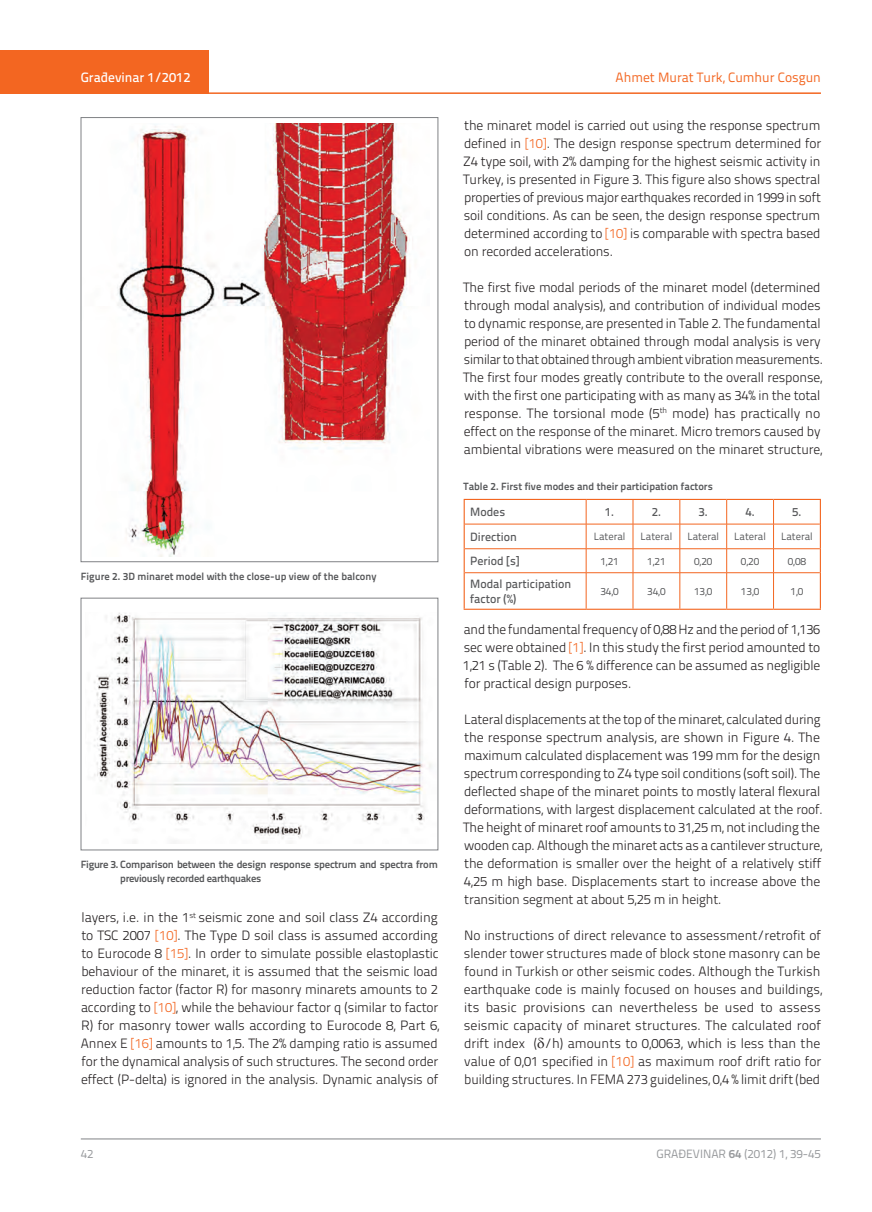
<style>
.page{position:relative;width:872px;height:1212px;background:#fff}
.page>*{position:absolute;margin:0;border:0;box-sizing:border-box;transform-origin:0 0}
.t1{font:300 13.5px/18px "Titillium Text 22 L";letter-spacing:-.01em;color:#231f20}
.t2{font:13.5px "Titillium Text 22 L";color:#f36621}
.t3{font:500 13.5px "Titillium Text 22 L";color:#fff}
.t4{font:500 12px/15px "Titillium Text 22 L";color:#57585a}
.t5{font:12px "Titillium Text 22 L";color:#97999c}
.t6{font:700 10.5px "Titillium Text 22 L";color:#57585a}
.t7{font:700 10.5px/13.5px "Titillium Text 22 L";letter-spacing:-.02em;color:#57585a}
.t8{font:10.5px "Titillium Text 22 L";color:#57585a}
.s1{color:#f36621}
.s2{font-weight:700}
</style>
<div class="page">
<div style="left:0;top:50px;width:208px;height:44px;background:#f36621"></div>
<hr style="left:0;top:92px;width:821px;height:2px;background:#f36621">
<hr style="left:81px;top:1139px;width:740px;height:1px;background:#808285">
<img style="left:117px;top:124px;width:293px;height:432px">
<div style="left:81px;top:598px;width:357px;height:252px;border:1px solid #808285"></div>
<img style="left:94px;top:612px;width:338px;height:232px">
<hr style="left:465px;top:524px;width:121px;height:1px;background:#f36621">
<hr style="left:586px;top:524px;width:47px;height:1px;background:#f36621">
<hr style="left:633px;top:524px;width:47px;height:1px;background:#f36621">
<hr style="left:680px;top:524px;width:46px;height:1px;background:#f36621">
<hr style="left:726px;top:524px;width:47px;height:1px;background:#f36621">
<hr style="left:773px;top:524px;width:47px;height:1px;background:#f36621">
<hr style="left:465px;top:548px;width:121px;height:1px;background:#f36621">
<hr style="left:586px;top:548px;width:47px;height:1px;background:#f36621">
<svg style="left:586px;top:500px;width:1px;height:72px"></svg>
<hr style="left:633px;top:548px;width:47px;height:1px;background:#f36621">
<svg style="left:632px;top:500px;width:1px;height:72px"></svg>
<hr style="left:680px;top:548px;width:46px;height:1px;background:#f36621">
<svg style="left:679px;top:500px;width:1px;height:72px"></svg>
<hr style="left:726px;top:548px;width:47px;height:1px;background:#f36621">
<hr style="left:773px;top:548px;width:47px;height:1px;background:#f36621">
<hr style="left:465px;top:572px;width:121px;height:1px;background:#f36621">
<hr style="left:586px;top:572px;width:47px;height:1px;background:#f36621">
<hr style="left:586px;top:573px;width:1px;height:36px;background:#f36621">
<hr style="left:633px;top:572px;width:47px;height:1px;background:#f36621">
<hr style="left:632px;top:573px;width:1px;height:36px;background:#f36621">
<hr style="left:680px;top:572px;width:46px;height:1px;background:#f36621">
<hr style="left:679px;top:573px;width:1px;height:36px;background:#f36621">
<hr style="left:726px;top:572px;width:47px;height:1px;background:#f36621">
<hr style="left:726px;top:573px;width:1px;height:36px;background:#f36621">
<hr style="left:773px;top:572px;width:47px;height:1px;background:#f36621">
<hr style="left:773px;top:573px;width:1px;height:36px;background:#f36621">
<svg style="left:726px;top:500px;width:1px;height:72px"></svg>
<svg style="left:773px;top:500px;width:1px;height:72px"></svg>
<hr style="left:463px;top:499px;width:123px;height:1px;background:#f36621">
<hr style="left:463px;top:500px;width:2px;height:24px;background:#f36621">
<hr style="left:586px;top:499px;width:47px;height:1px;background:#f36621">
<hr style="left:633px;top:499px;width:47px;height:1px;background:#f36621">
<hr style="left:680px;top:499px;width:46px;height:1px;background:#f36621">
<hr style="left:726px;top:499px;width:47px;height:1px;background:#f36621">
<hr style="left:773px;top:499px;width:48px;height:1px;background:#f36621">
<hr style="left:463px;top:524px;width:2px;height:25px;background:#f36621">
<hr style="left:463px;top:549px;width:2px;height:24px;background:#f36621">
<svg style="left:820px;top:500px;width:1px;height:73px"></svg>
<hr style="left:463px;top:573px;width:2px;height:36px;background:#f36621">
<hr style="left:820px;top:573px;width:1px;height:36px;background:#f36621">
<hr style="left:463px;top:609px;width:123px;height:1px;background:#f36621">
<hr style="left:586px;top:609px;width:47px;height:1px;background:#f36621">
<hr style="left:633px;top:609px;width:47px;height:1px;background:#f36621">
<hr style="left:680px;top:609px;width:46px;height:1px;background:#f36621">
<hr style="left:726px;top:609px;width:47px;height:1px;background:#f36621">
<hr style="left:773px;top:609px;width:48px;height:1px;background:#f36621">
<div style="left:81px;top:117px;width:357px;height:445px;border:1px solid #808285"></div>
<p class="t3" style="left:81px;top:67px;width:111px">Građevinar 1/2012</p>
<p class="t6" style="left:81px;top:568px;width:297px">Figure 2. 3D minaret model with the close-up view of the balcony</p>
<p class="t7" style="left:120px;top:857px;width:319px;text-indent:-39px">Figure 3. Comparison between the design response spectrum and spectra from previously recorded earthquakes</p>
<p class="t1" style="left:81px;top:908px;width:360px">layers, i.e. in the 1<sup>st</sup> seismic zone and soil class Z4 according to TSC 2007 <span class="s1">[10]</span>. The Type D soil class is assumed according to Eurocode 8 <span class="s1">[15]</span>. In order to simulate possible elastoplastic behaviour of the minaret, it is assumed that the seismic load reduction factor (factor R) for masonry minarets amounts to 2 according to <span class="s1">[10]</span>, while the behaviour factor q (similar to factor R) for masonry tower walls according to Eurocode 8, Part 6, Annex E <span class="s1">[16]</span> amounts to 1,5. The 2% damping ratio is assumed for the dynamical analysis of such structures. The second order effect (P-delta) is ignored in the analysis. Dynamic analysis of</p>
<p class="t2" style="left:615px;top:68px;width:207px">Ahmet Murat Turk, Cumhur Cosgun</p>
<p class="t1" style="left:463px;top:115px;width:359px;text-align:justify">the minaret model is carried out using the response spectrum defined in <span class="s1">[10]</span>. The design response spectrum determined for Z4 type soil, with 2% damping for the highest seismic activity in Turkey, is presented in Figure 3. This figure also shows spectral properties of previous major earthquakes recorded in 1999 in soft soil conditions. As can be seen, the design response spectrum determined according to <span class="s1">[10]</span> is comparable with spectra based on recorded accelerations.</p>
<p class="t1" style="left:463px;top:277px;width:361px">The first five modal periods of the minaret model (determined through modal analysis), and contribution of individual modes to dynamic response, are presented in Table 2. The fundamental period of the minaret obtained through modal analysis is very similar to that obtained through ambient vibration measurements.<br>The first four modes greatly contribute to the overall response, with the first one participating with as many as 34% in the total response. The torsional mode (5<sup>th</sup> mode) has practically no effect on the response of the minaret. Micro tremors caused by ambiental vibrations were measured on the minaret structure,</p>
<p class="t6" style="left:463px;top:478px;width:251px">Table 2. First five modes and their participation factors</p>
<p class="t4" style="left:470px;top:504px;width:37px">Modes</p>
<p class="t4" style="left:605px;top:504px;width:11px">1.</p>
<p class="t4" style="left:651px;top:504px;width:11px">2.</p>
<p class="t4" style="left:698px;top:504px;width:11px">3.</p>
<p class="t4" style="left:745px;top:504px;width:11px">4.</p>
<p class="t4" style="left:792px;top:504px;width:11px">5.</p>
<p class="t4" style="left:470px;top:528px;width:48px">Direction</p>
<p class="t8" style="left:593px;top:529px;width:33px">Lateral</p>
<p class="t8" style="left:640px;top:529px;width:33px">Lateral</p>
<p class="t8" style="left:687px;top:529px;width:33px">Lateral</p>
<p class="t8" style="left:734px;top:529px;width:33px">Lateral</p>
<p class="t8" style="left:781px;top:529px;width:33px">Lateral</p>
<p class="t4" style="left:470px;top:553px;width:51px">Period [s]</p>
<p class="t8" style="left:600px;top:553px;width:20px">1,21</p>
<p class="t8" style="left:647px;top:553px;width:20px">1,21</p>
<p class="t8" style="left:694px;top:553px;width:20px">0,20</p>
<p class="t8" style="left:741px;top:553px;width:20px">0,20</p>
<p class="t8" style="left:787px;top:553px;width:20px">0,08</p>
<p class="t4" style="left:470px;top:575px;width:102px">Modal participation factor (%)</p>
<p class="t8" style="left:600px;top:583px;width:20px">34,0</p>
<p class="t8" style="left:647px;top:583px;width:20px">34,0</p>
<p class="t8" style="left:694px;top:583px;width:20px">13,0</p>
<p class="t8" style="left:741px;top:583px;width:20px">13,0</p>
<p class="t8" style="left:790px;top:583px;width:14px">1,0</p>
<p class="t1" style="left:463px;top:619px;width:359px;text-align:justify">and the fundamental frequency of 0,88 Hz and the period of 1,136 sec were obtained <span class="s1">[1]</span>. In this study the first period amounted to 1,21 s (Table 2). The 6 % difference can be assumed as negligible for practical design purposes.</p>
<p class="t1" style="left:463px;top:710px;width:361px">Lateral displacements at the top of the minaret, calculated during the response spectrum analysis, are shown in Figure 4. The maximum calculated displacement was 199 mm for the design spectrum corresponding to Z4 type soil conditions (soft soil). The deflected shape of the minaret points to mostly lateral flexural deformations, with largest displacement calculated at the roof.<br>The height of minaret roof amounts to 31,25 m, not including the wooden cap. Although the minaret acts as a cantilever structure, the deformation is smaller over the height of a relatively stiff 4,25 m high base. Displacements start to increase above the transition segment at about 5,25 m in height.</p>
<p class="t1" style="left:464px;top:926px;width:360px">No instructions of direct relevance to assessment/retrofit of slender tower structures made of block stone masonry can be found in Turkish or other seismic codes. Although the Turkish earthquake code is mainly focused on houses and buildings, its basic provisions can nevertheless be used to assess seismic capacity of minaret structures. The calculated roof drift index ( /h) amounts to 0,0063, which is less than the value of 0,01 specified in <span class="s1">[10]</span> as maximum roof drift ratio for building structures. In FEMA 273 guidelines, 0,4 % limit drift (bed</p>
<p class="t5" style="left:81px;top:1144px;width:14px">42</p>
<p class="t5" style="left:656px;top:1144px;width:166px">GRAĐEVINAR <span class="s2">64</span> (2012) 1, 39-45</p>
</div>
